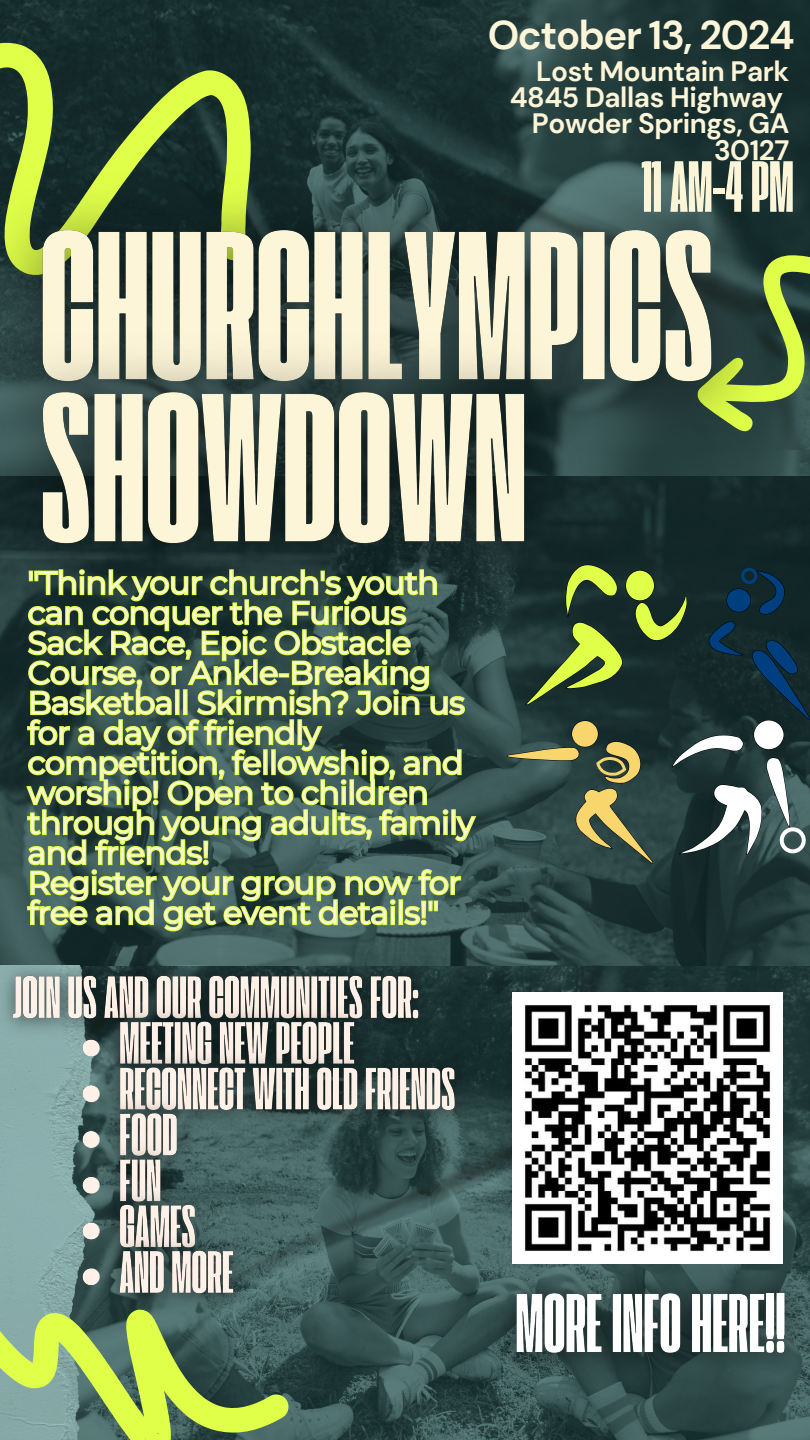
<style>
.page{position:relative;width:810px;height:1440px;background:#fff}
.page>*{position:absolute;margin:0;border:0;box-sizing:border-box;transform-origin:0 0}
.t1{font:76.1px "Extenda 30 Deca";color:#fdf5d8}
.t2{font:700 40px "DM Sans";letter-spacing:-.035em;color:#fdf5d8}
.t3{font:31.6px/30px "Montserrat";letter-spacing:-.015em;color:#fdf5d8}
.t4{font:700 28px/26.2px "DM Sans";letter-spacing:-.015em;color:#fdf5d8;text-align:right}
</style>
<div class="page">
<img style="left:0;top:0;width:810px;height:1440px">
<img style="left:304px;top:966px;width:383px;height:474px">
<img style="left:81px;top:0;width:729px;height:148px">
<svg style="left:0;top:1323px;width:304px;height:117px;background:#84a461"></svg>
<svg style="left:0;top:36px;width:252px;height:109px;background:#496233"></svg>
<svg style="left:508px;top:564px;width:302px;height:299px;background:#41544b"></svg>
<img style="left:512px;top:993px;width:271px;height:266px">
<img style="left:0;top:145px;width:808px;height:502px">
<svg style="left:25px;top:567px;width:453px;height:366px;background:#648049"></svg>
<img style="left:0;top:951px;width:483px;height:372px">
<img style="left:480px;top:1259px;width:330px;height:134px">
<p class="t2" style="left:488px;top:9px;width:309px">October 13, 2024</p>
<p class="t4" style="left:536px;top:58px;width:255px">Lost Mountain Park</p>
<p class="t4" style="left:510px;top:84px;width:275px">4845 Dallas Highway</p>
<h3 class="t4" style="left:532px;top:111px;width:259px">Powder Springs, GA<br>30127</h3>
<p class="t1" style="left:642px;top:152px;width:153px">11 AM-4 PM</p>
<p class="t3" style="left:28px;top:568px;width:448px">"Think your church's youth can conquer the Furious<br>Sack Race, Epic Obstacle<br>Course, or Ankle-Breaking<br>Basketball Skirmish? Join us for a day of friendly competition, fellowship, and worship! Open to children through young adults, family and friends!</p>
<p class="t3" style="left:28px;top:868px;width:435px">Register your group now for free and get event details!"</p>
</div>
